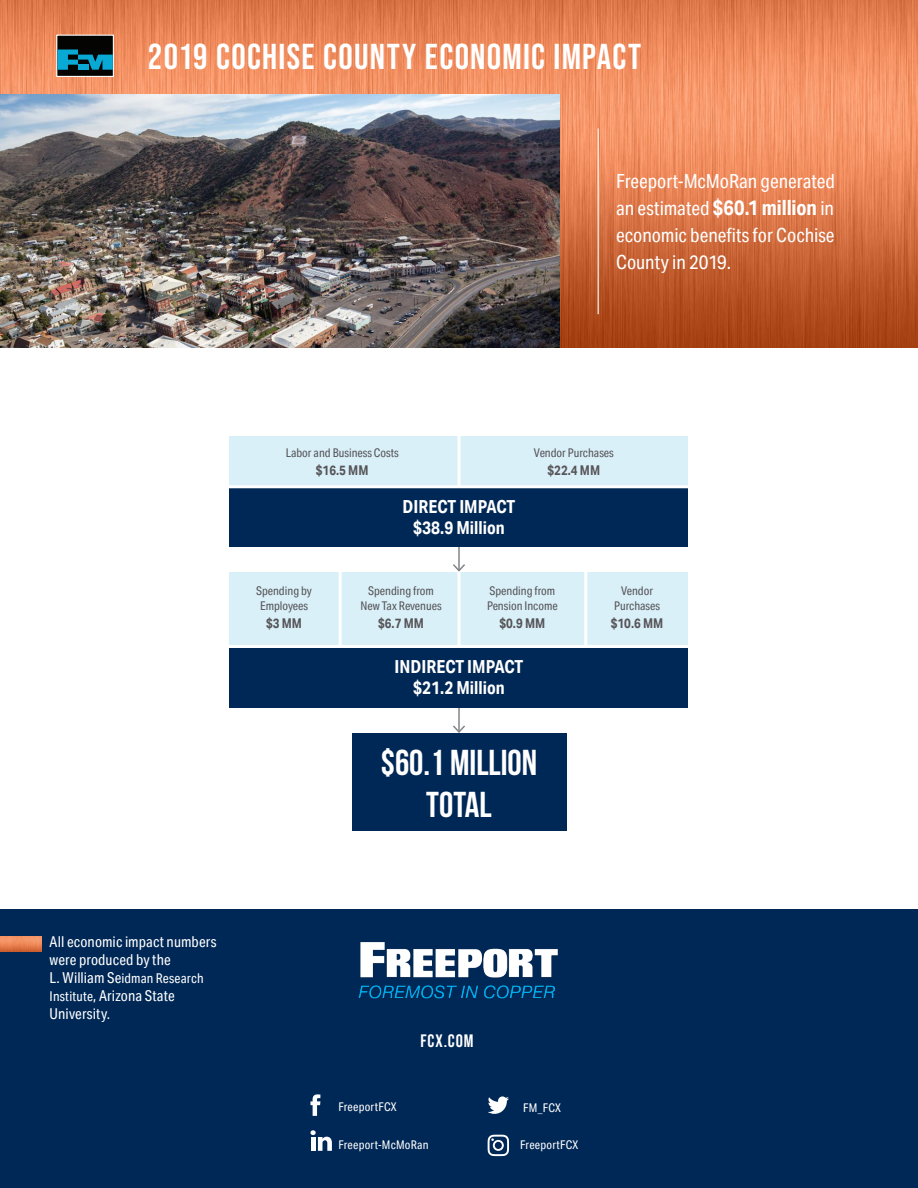
<style>
.page{position:relative;width:918px;height:1188px;background:#fff}
.page>*{position:absolute;margin:0;border:0;box-sizing:border-box;transform-origin:0 0}
.t1{font:36px "Bebas Neue";letter-spacing:.035em;color:#fff}
.TOTAL_TEXT_BOX{font:700 36px/42px "Bebas Neue";color:#fff;text-align:center}
.bottom_navy_text_box{font:19.5px/27px "Aktiv Grotesk Cd";color:#fff;text-align:justify}
.t2{font:700 18px/21px "Aktiv Grotesk Cd";color:#fff;text-align:center}
.WEBSITE_FONT{font:18px "Bebas Neue";letter-spacing:.05em;color:#fff}
.bottom_navy_text_box-2{font:15px/18px "Aktiv Grotesk Cd";letter-spacing:.005em;color:#fff}
.CHART_TEXT{font:700 13.5px "Aktiv Grotesk Cd";color:#565458}
.bottom_navy_text_box-3{font:13.5px "Aktiv Grotesk Cd";letter-spacing:.01em;color:#fff}
.CHART_TEXT-2{font:12px/15px "Aktiv Grotesk Cd";color:#565458;text-align:center}
.Footnotes{font:12px "Aktiv Grotesk Cd";letter-spacing:.015em;color:#fff}
.s1{font-weight:700;font-size:21px}
.s2{font-size:15px}
.s3{font-size:13.5px}
</style>
<div class="page">
<img style="left:0;top:0;width:918px;height:348px">
<div style="left:0;top:909px;width:918px;height:279px;background:#002856"></div>
<img style="left:0;top:936px;width:41px;height:15px">
<svg style="left:310px;top:1094px;width:10px;height:22px"></svg>
<svg style="left:488px;top:1135px;width:21px;height:21px"></svg>
<svg style="left:488px;top:1096px;width:21px;height:18px"></svg>
<svg style="left:310px;top:1130px;width:22px;height:21px"></svg>
<hr style="left:311px;top:1137px;width:4px;height:14px;background:#fff">
<img style="left:0;top:95px;width:560px;height:253px">
<img style="left:358px;top:942px;width:200px;height:57px">
<div style="left:57px;top:35px;width:56px;height:41px;background:#040503"></div>
<div style="left:56px;top:35px;width:58px;height:42px;border:1px solid #fff"></div>
<svg style="left:57px;top:50px;width:56px;height:20px"></svg>
<hr style="left:598px;top:128px;width:1px;height:186px;background:#fff">
<hr style="left:458px;top:545px;width:2px;height:26px;background:#828588">
<svg style="left:453px;top:562px;width:12px;height:10px"></svg>
<hr style="left:458px;top:706px;width:2px;height:26px;background:#828588">
<svg style="left:453px;top:724px;width:12px;height:9px"></svg>
<div style="left:230px;top:648px;width:458px;height:59px;background:#002856"></div>
<div style="left:230px;top:572px;width:458px;height:73px;background:#d9f0f8"></div>
<div style="left:230px;top:436px;width:458px;height:54px;background:#d9f0f8"></div>
<div style="left:230px;top:488px;width:458px;height:59px;background:#002856"></div>
<hr style="left:458px;top:429px;width:2px;height:58px;background:#fff">
<hr style="left:339px;top:564px;width:3px;height:82px;background:#fff">
<hr style="left:458px;top:572px;width:2px;height:74px;background:#fff">
<hr style="left:584px;top:565px;width:3px;height:83px;background:#fff">
<div style="left:352px;top:733px;width:214px;height:97px;background:#002856"></div>
<hr style="left:225px;top:485px;width:474px;height:3px;background:#fff">
<p class="t1" style="left:148px;top:37px;width:495px">2019 COCHISE COUNTY ECONOMIC IMPACT</p>
<p class="bottom_navy_text_box" style="left:616px;top:167px;width:220px">Freeport-McMoRan generated an estimated <span class="s1">$60.1 million</span> in economic benefits for Cochise County in 2019.</p>
<p class="CHART_TEXT-2" style="left:286px;top:445px;width:114px">Labor and Business Costs</p>
<p class="CHART_TEXT" style="left:316px;top:461px;width:54px">$16.5 MM</p>
<p class="t2" style="left:403px;top:496px;width:114px">DIRECT IMPACT $38.9 Million</p>
<p class="CHART_TEXT-2" style="left:534px;top:445px;width:81px">Vendor Purchases</p>
<p class="CHART_TEXT" style="left:548px;top:461px;width:54px">$22.4 MM</p>
<p class="CHART_TEXT-2" style="left:256px;top:584px;width:57px">Spending by<br>Employees</p>
<p class="CHART_TEXT" style="left:266px;top:615px;width:37px">$3 MM</p>
<p class="CHART_TEXT-2" style="left:361px;top:584px;width:82px">Spending from<br>New Tax Revenues</p>
<p class="CHART_TEXT" style="left:378px;top:615px;width:47px">$6.7 MM</p>
<p class="CHART_TEXT-2" style="left:487px;top:584px;width:72px;text-align:left">Spending from<br>Pension Income</p>
<p class="CHART_TEXT" style="left:499px;top:615px;width:47px">$0.9 MM</p>
<p class="t2" style="left:395px;top:656px;width:130px">INDIRECT IMPACT $21.2 Million</p>
<p class="TOTAL_TEXT_BOX" style="left:381px;top:741px;width:158px">$60.1 MILLION<br>TOTAL</p>
<p class="CHART_TEXT-2" style="left:614px;top:584px;width:47px">Vendor<br>Purchases</p>
<p class="CHART_TEXT" style="left:611px;top:615px;width:54px">$10.6 MM</p>
<p class="bottom_navy_text_box-2" style="left:50px;top:933px;width:168px">All economic impact numbers were produced by the</p>
<p class="bottom_navy_text_box-3" style="left:50px;top:970px;width:156px"><span class="s2">L. William Se</span>idman Research</p>
<p class="bottom_navy_text_box-2" style="left:50px;top:987px;width:126px"><span class="s3">Institute</span>, Arizona State<br>University.</p>
<p class="Footnotes" style="left:338px;top:1100px;width:60px">FreeportFCX</p>
<p class="WEBSITE_FONT" style="left:420px;top:1030px;width:55px">FCX.COM</p>
<p class="Footnotes" style="left:338px;top:1137px;width:92px">Freeport-McMoRan</p>
<p class="Footnotes" style="left:523px;top:1101px;width:39px">FM_FCX</p>
<p class="Footnotes" style="left:520px;top:1138px;width:60px">FreeportFCX</p>
</div>
